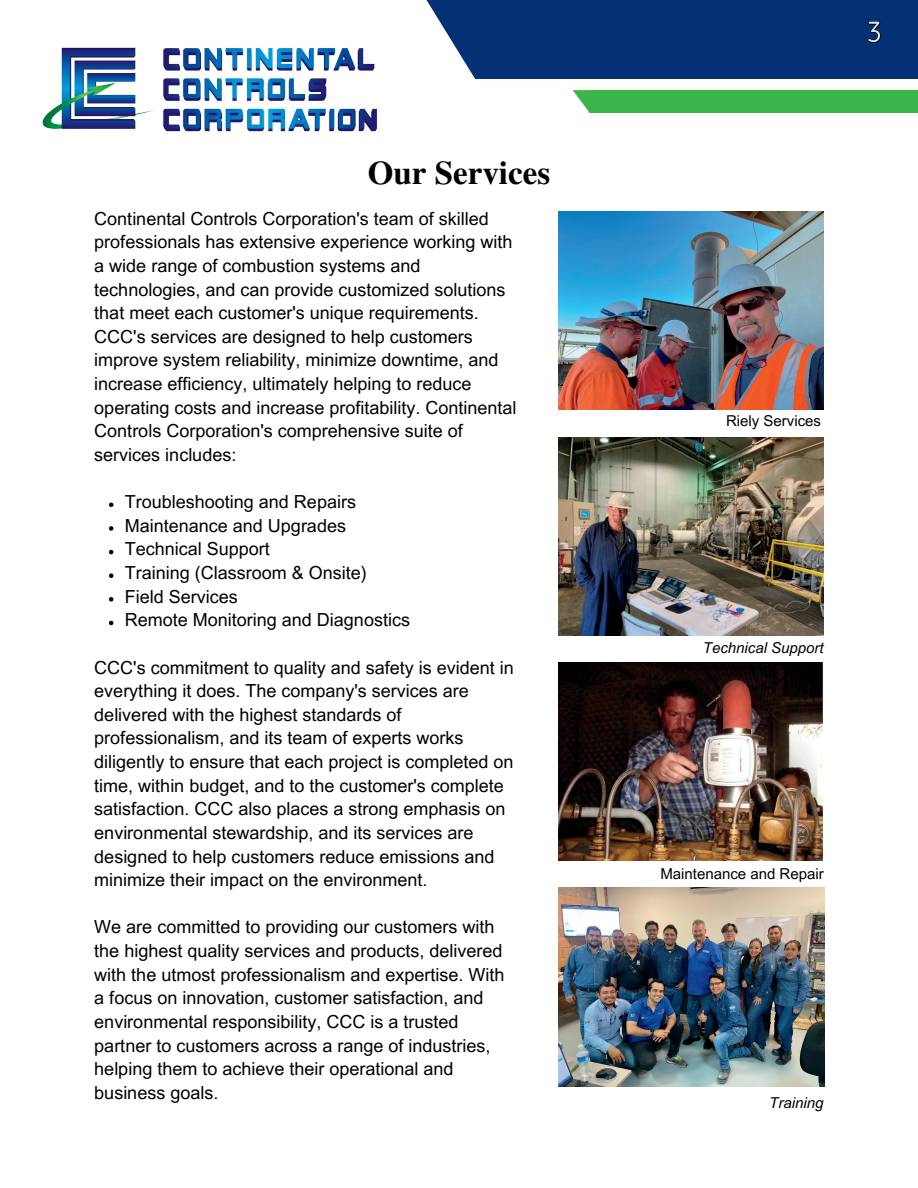
<style>
.page{position:relative;width:918px;height:1188px;background:#fff}
.page>*{position:absolute;margin:0;border:0;box-sizing:border-box;transform-origin:0 0}
.t1{font:700 33px "Te X Gyre Termes";color:#000}
.t2{font:500 30px "Blogger Sans";color:#cee8f6}
.t3{font:18px/23.7px "Arial MT Pro";color:#000}
.t4{font:15px "Arial MT Pro";color:#000}
.t5{font:italic 15px "Arial MT Pro";color:#000}
</style>
<div class="page">
<img style="left:42px;top:47px;width:335px;height:85px">
<div style="left:475px;top:0;width:443px;height:79px;background:#043173"></div>
<svg style="left:426px;top:0;width:49px;height:78px"></svg>
<div style="left:590px;top:90px;width:328px;height:23px;background:#3bb449"></div>
<svg style="left:573px;top:90px;width:17px;height:22px"></svg>
<img style="left:559px;top:663px;width:264px;height:198px">
<img style="left:559px;top:437px;width:264px;height:198px">
<img style="left:559px;top:211px;width:264px;height:198px">
<img style="left:559px;top:888px;width:265px;height:199px">
<svg style="left:868px;top:21px;width:13px;height:22px"></svg>
<svg style="left:109px;top:503px;width:4px;height:4px"></svg>
<svg style="left:109px;top:526px;width:4px;height:5px"></svg>
<svg style="left:109px;top:550px;width:4px;height:4px"></svg>
<svg style="left:109px;top:573px;width:4px;height:5px"></svg>
<svg style="left:109px;top:597px;width:4px;height:5px"></svg>
<svg style="left:109px;top:621px;width:4px;height:4px"></svg>
<h1 class="t1" style="left:368px;top:147px;width:184px">Our Services</h1>
<p class="t3" style="left:94px;top:209px;width:424px">Continental Controls Corporation's team of skilled professionals has extensive experience working with a wide range of combustion systems and technologies, and can provide customized solutions that meet each customer's unique requirements.<br>CCC's services are designed to help customers improve system reliability, minimize downtime, and increase efficiency, ultimately helping to reduce operating costs and increase profitability. Continental Controls Corporation's comprehensive suite of services includes:</p>
<p class="t3" style="left:125px;top:492px;width:287px">Troubleshooting and Repairs<br>Maintenance and Upgrades<br>Technical Support<br>Training (Classroom &amp; Onsite)<br>Field Services<br>Remote Monitoring and Diagnostics</p>
<p class="t3" style="left:94px;top:658px;width:421px">CCC's commitment to quality and safety is evident in everything it does. The company's services are delivered with the highest standards of professionalism, and its team of experts works diligently to ensure that each project is completed on time, within budget, and to the customer's complete satisfaction. CCC also places a strong emphasis on environmental stewardship, and its services are designed to help customers reduce emissions and minimize their impact on the environment.</p>
<p class="t3" style="left:94px;top:918px;width:412px">We are committed to providing our customers with the highest quality services and products, delivered with the utmost professionalism and expertise. With a focus on innovation, customer satisfaction, and environmental responsibility, CCC is a trusted partner to customers across a range of industries, helping them to achieve their operational and business goals.</p>
<h2 class="t2" style="left:866px;top:20px;width:17px">3</h2>
<p class="t4" style="left:726px;top:415px;width:96px">Riely Services</p>
<p class="t5" style="left:703px;top:642px;width:122px">Technical Support</p>
<p class="t4" style="left:660px;top:868px;width:165px">Maintenance and Repair</p>
<p class="t5" style="left:769px;top:1097px;width:56px">Training</p>
</div>
